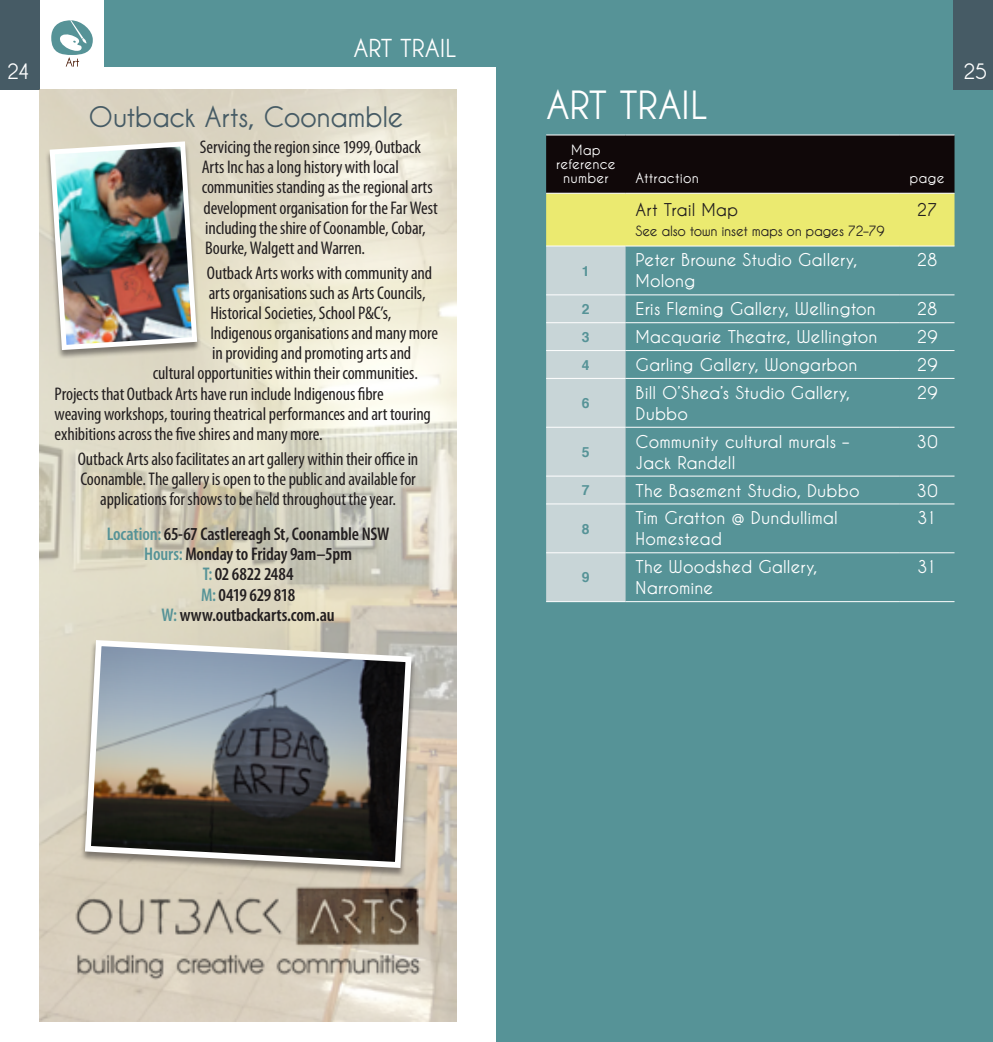
<style>
.page{position:relative;width:993px;height:1042px;background:#fff}
.page>*{position:absolute;margin:0;border:0;box-sizing:border-box;transform-origin:0 0}
.t1{font:700 38.5px "Caviar Dreams";color:#fff}
.t2{font:700 28px "Caviar Dreams";letter-spacing:-.02em;color:#465b65}
.t3{font:700 24.5px "Caviar Dreams";color:#fff}
.t4{font:700 21px "Caviar Dreams";color:#fff}
.t5{font:condensed 18.38px/20.1px "Myriad Pro";letter-spacing:-.01em;color:#231f20}
.t6{font:600 condensed 18.38px/20.1px "Myriad Pro";letter-spacing:-.005em;color:#231f20;text-align:center}
.t7{font:700 17.5px/21px "Caviar Dreams";letter-spacing:.005em;color:#fff}
.t8{font:700 17.5px "Caviar Dreams";color:#231f20}
.t9{font:700 14px/14px "Caviar Dreams";letter-spacing:.01em;color:#fff;text-align:center}
.t10{font:700 14px "Caviar Dreams";letter-spacing:-.03em;color:#231f20}
.t11{font:700 14px "Helvetica";color:#569397}
.s1{color:#569397}
</style>
<div class="page">
<div style="left:104px;top:0;width:392px;height:67px;background:#569397"></div>
<div style="left:0;top:0;width:40px;height:89px;background:#465b65"></div>
<svg style="left:51px;top:20px;width:42px;height:47px"></svg>
<div style="left:496px;top:0;width:496px;height:1042px;background:#569397"></div>
<div style="left:952px;top:0;width:40px;height:89px;background:#465b65"></div>
<svg style="left:546px;top:136px;width:408px;height:465px"></svg>
<hr style="left:546px;top:193px;width:79px;height:1px;background:#fff">
<hr style="left:625px;top:193px;width:274px;height:1px;background:#fff">
<hr style="left:899px;top:193px;width:55px;height:1px;background:#fff">
<hr style="left:546px;top:135px;width:79px;height:1px;background:#fff">
<hr style="left:625px;top:135px;width:274px;height:1px;background:#fff">
<hr style="left:899px;top:135px;width:55px;height:1px;background:#fff">
<hr style="left:546px;top:246px;width:79px;height:1px;background:#fff">
<hr style="left:625px;top:246px;width:274px;height:1px;background:#fff">
<hr style="left:899px;top:246px;width:55px;height:1px;background:#fff">
<hr style="left:546px;top:295px;width:79px;height:1px;background:#fff">
<hr style="left:625px;top:295px;width:274px;height:1px;background:#fff">
<hr style="left:899px;top:295px;width:55px;height:1px;background:#fff">
<hr style="left:546px;top:322px;width:79px;height:1px;background:#fff">
<hr style="left:625px;top:322px;width:274px;height:1px;background:#fff">
<hr style="left:899px;top:322px;width:55px;height:1px;background:#fff">
<hr style="left:546px;top:350px;width:79px;height:1px;background:#fff">
<hr style="left:625px;top:350px;width:274px;height:1px;background:#fff">
<hr style="left:899px;top:350px;width:55px;height:1px;background:#fff">
<hr style="left:546px;top:378px;width:79px;height:1px;background:#fff">
<hr style="left:625px;top:378px;width:274px;height:1px;background:#fff">
<hr style="left:899px;top:378px;width:55px;height:1px;background:#fff">
<hr style="left:546px;top:427px;width:79px;height:1px;background:#fff">
<hr style="left:625px;top:427px;width:274px;height:1px;background:#fff">
<hr style="left:899px;top:427px;width:55px;height:1px;background:#fff">
<hr style="left:546px;top:476px;width:79px;height:1px;background:#fff">
<hr style="left:625px;top:476px;width:274px;height:1px;background:#fff">
<hr style="left:899px;top:476px;width:55px;height:1px;background:#fff">
<hr style="left:546px;top:504px;width:79px;height:1px;background:#fff">
<hr style="left:625px;top:504px;width:274px;height:1px;background:#fff">
<hr style="left:899px;top:504px;width:55px;height:1px;background:#fff">
<hr style="left:546px;top:552px;width:79px;height:1px;background:#fff">
<hr style="left:625px;top:552px;width:274px;height:1px;background:#fff">
<hr style="left:899px;top:552px;width:55px;height:1px;background:#fff">
<hr style="left:546px;top:601px;width:79px;height:1px;background:#fff">
<hr style="left:625px;top:601px;width:274px;height:1px;background:#fff">
<hr style="left:899px;top:601px;width:55px;height:1px;background:#fff">
<img style="left:40px;top:89px;width:416px;height:932px">
<svg style="left:82px;top:637px;width:332px;height:231px"></svg>
<img style="left:40px;top:868px;width:416px;height:129px">
<div style="left:45px;top:142px;width:156px;height:217px;background:#231f20;opacity:.5"></div>
<img style="left:47px;top:139px;width:153px;height:214px">
<h3 class="t3" style="left:353px;top:34px;width:105px">ART trail</h3>
<p class="t4" style="left:7px;top:60px;width:25px">24</p>
<p class="t4" style="left:962px;top:60px;width:26px">25</p>
<h1 class="t1" style="left:546px;top:83px;width:154px">ART trail</h1>
<p class="t9" style="left:556px;top:143px;width:61px">Map reference number</p>
<h2 class="t2" style="left:88px;top:101px;width:316px">Outback Arts, Coonamble</h2>
<p class="t5" style="left:200px;top:137px;width:239px">Servicing the region since 1999, Outback Arts Inc has a long history with local communities standing as the regional arts development organisation for the Far West including the shire of Coonamble, Cobar, Bourke, Walgett and Warren.</p>
<p class="t5" style="left:207px;top:263px;width:226px">Outback Arts works with community and</p>
<p class="t5" style="left:209px;top:283px;width:218px">arts organisations such as Arts Councils,</p>
<p class="t5" style="left:210px;top:303px;width:182px">Historical Societies, School P&amp;C’s,</p>
<p class="t5" style="left:210px;top:323px;width:229px">Indigenous organisations and many more</p>
<p class="t5" style="left:212px;top:343px;width:200px">in providing and promoting arts and</p>
<p class="t5" style="left:153px;top:364px;width:267px">cultural opportunities within their communities.</p>
<p class="t5" style="left:55px;top:384px;width:330px">Projects that Outback Arts have run include Indigenous fibre</p>
<p class="t5" style="left:55px;top:404px;width:378px">weaving workshops, touring theatrical performances and art touring</p>
<p class="t5" style="left:55px;top:424px;width:269px">exhibitions across the five shires and many more.</p>
<p class="t5" style="left:78px;top:449px;width:342px;text-align:center">Outback Arts also facilitates an art gallery within their office in<br>Coonamble. The gallery is open to the public and available for applications for shows to be held throughout the year.</p>
<p class="t6" style="left:107px;top:524px;width:284px"><span class="s1">Location:</span> 65-67 Castlereagh St, Coonamble NSW<br><span class="s1">Hours:</span> Monday to Friday 9am–5pm<br><span class="s1">T:</span> 02 6822 2484<br><span class="s1">M:</span> 0419 629 818<br><span class="s1">W:</span> www.outbackarts.com.au</p>
<p class="t9" style="left:635px;top:171px;width:65px">Attraction</p>
<p class="t9" style="left:909px;top:171px;width:37px">page</p>
<p class="t8" style="left:635px;top:200px;width:104px">Art Trail Map</p>
<p class="t10" style="left:635px;top:223px;width:250px">See also town inset maps on pages 72–79</p>
<p class="t8" style="left:916px;top:200px;width:22px">27</p>
<p class="t7" style="left:635px;top:250px;width:223px">Peter Browne Studio Gallery,<br>Molong</p>
<p class="t7" style="left:916px;top:250px;width:22px">28</p>
<p class="t11" style="left:581px;top:259px;width:9px">1</p>
<p class="t11" style="left:581px;top:298px;width:9px">2</p>
<p class="t7" style="left:635px;top:298px;width:242px">Eris Fleming Gallery, Wellington</p>
<p class="t7" style="left:916px;top:298px;width:22px">28</p>
<p class="t11" style="left:581px;top:326px;width:9px">3</p>
<p class="t7" style="left:635px;top:326px;width:243px">Macquarie Theatre, Wellington</p>
<p class="t7" style="left:916px;top:326px;width:23px">29</p>
<p class="t11" style="left:581px;top:353px;width:9px">4</p>
<p class="t7" style="left:635px;top:354px;width:223px">Garling Gallery, Wongarbon</p>
<p class="t7" style="left:916px;top:354px;width:23px">29</p>
<p class="t11" style="left:581px;top:392px;width:9px">6</p>
<p class="t7" style="left:635px;top:382px;width:216px">Bill O’Shea’s Studio Gallery,<br>Dubbo</p>
<p class="t7" style="left:916px;top:382px;width:23px">29</p>
<p class="t7" style="left:635px;top:431px;width:215px">Community cultural murals –<br>Jack Randell</p>
<p class="t7" style="left:916px;top:431px;width:23px">30</p>
<p class="t11" style="left:581px;top:441px;width:9px">5</p>
<p class="t11" style="left:581px;top:479px;width:9px">7</p>
<p class="t7" style="left:635px;top:480px;width:225px">The Basement Studio, Dubbo</p>
<p class="t7" style="left:916px;top:480px;width:23px">30</p>
<p class="t11" style="left:581px;top:517px;width:9px">8</p>
<p class="t7" style="left:635px;top:507px;width:204px">Tim Gratton @ Dundullimal<br>Homestead</p>
<p class="t7" style="left:917px;top:507px;width:21px">31</p>
<p class="t7" style="left:635px;top:556px;width:183px">The Woodshed Gallery,<br>Narromine</p>
<p class="t7" style="left:917px;top:556px;width:21px">31</p>
<p class="t11" style="left:581px;top:566px;width:9px">9</p>
</div>
